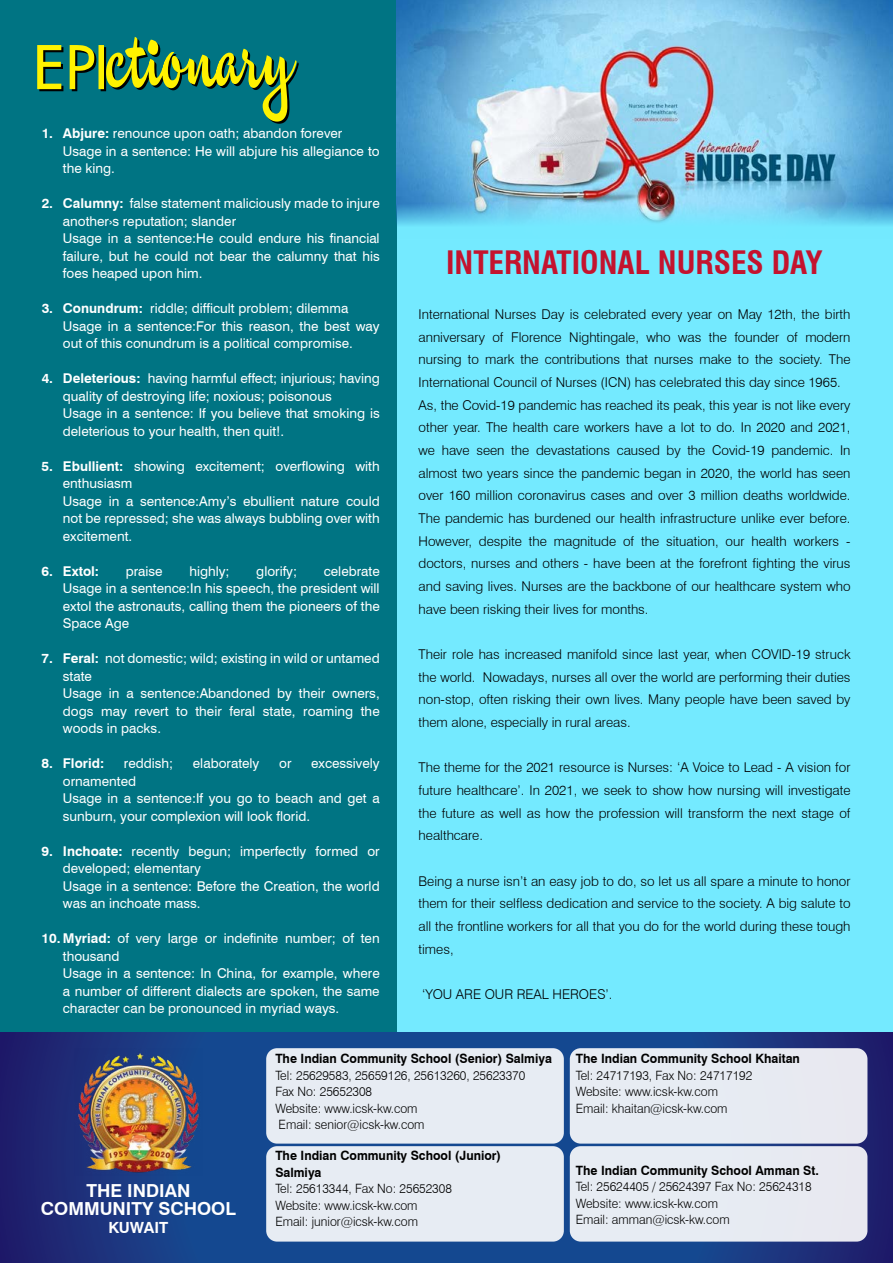
<style>
.page{position:relative;width:893px;height:1263px;background:#fff}
.page>*{position:absolute;margin:0;border:0;box-sizing:border-box;transform-origin:0 0}
.t1{font:700 condensed 31.5px "Swiss 721 BT";color:#c4132e}
.t2{font:700 18px/18px "Swiss 721 BT";color:#fff;text-align:center}
.t3{font:700 15.45px "Swiss 721 BT";color:#fff}
.t4{font:300 13.5px/22.6px "Swiss 721 BT";color:#000;text-align:justify}
.t5{font:13.5px/17.5px "Swiss 721 BT";color:#fff}
.t6{font:700 13.5px "Swiss 721 BT";color:#fff}
.t7{font:300 12.9px/16.5px "Swiss 721 BT";color:#000;scale:.96 1}
.t8{font:700 12.9px/16.5px "Swiss 721 BT";color:#000;scale:.96 1}
.s1{font-weight:700}
</style>
<div class="page">
<div style="left:397px;top:0;width:496px;height:1040px;background:#74eaff"></div>
<div style="left:0;top:0;width:397px;height:1033px;background:#007483"></div>
<svg style="left:0;top:1033px;width:893px;height:230px;background:#1b3a83"></svg>
<div style="left:266px;top:1048px;width:298px;height:95px;background:#e7ecf3;border-radius:11px"></div>
<div style="left:570px;top:1048px;width:297px;height:95px;background:#e7ecf3;border-radius:11px"></div>
<div style="left:266px;top:1146px;width:298px;height:95px;background:#e7ecf3;border-radius:11px"></div>
<div style="left:570px;top:1146px;width:297px;height:95px;background:#e7ecf3;border-radius:11px"></div>
<img style="left:74px;top:1048px;width:128px;height:128px">
<svg style="left:37px;top:37px;width:262px;height:87px"></svg>
<img style="left:397px;top:0;width:496px;height:225px">
<p class="t5" style="left:63px;top:125px;width:318px;text-indent:-21px"><span class="s1">1. Abjure:</span> renounce upon oath; abandon forever<br>Usage in a sentence: He will abjure his allegiance to the king.</p>
<p class="t5" style="left:63px;top:195px;width:318px;text-indent:-21px"><span class="s1">2. Calumny:</span> false statement maliciously made to injure another›s reputation; slander<br>Usage in a sentence:He could endure his financial failure, but he could not bear the calumny that his foes heaped upon him.</p>
<p class="t5" style="left:63px;top:300px;width:318px;text-indent:-21px"><span class="s1">3. Conundrum:</span> riddle; difficult problem; dilemma<br>Usage in a sentence:For this reason, the best way out of this conundrum is a political compromise.</p>
<p class="t5" style="left:63px;top:370px;width:318px;text-indent:-21px"><span class="s1">4. Deleterious:</span> having harmful effect; injurious; having quality of destroying life; noxious; poisonous<br>Usage in a sentence: If you believe that smoking is deleterious to your health, then quit!.</p>
<p class="t5" style="left:63px;top:457px;width:318px;text-indent:-21px"><span class="s1">5. Ebullient:</span> showing excitement; overflowing with enthusiasm<br>Usage in a sentence:Amy’s ebullient nature could not be repressed; she was always bubbling over with excitement.</p>
<p class="t6" style="left:42px;top:563px;width:59px">6. Extol:</p>
<p class="t5" style="left:126px;top:562px;width:38px">praise</p>
<p class="t5" style="left:189px;top:562px;width:42px">highly;</p>
<p class="t5" style="left:256px;top:562px;width:42px">glorify;</p>
<p class="t5" style="left:63px;top:562px;width:318px;text-align:justify;text-indent:261px">celebrate Usage in a sentence:In his speech, the president will extol the astronauts, calling them the pioneers of the Space Age</p>
<p class="t5" style="left:63px;top:650px;width:318px;text-indent:-21px"><span class="s1">7. Feral:</span> not domestic; wild; existing in wild or untamed state<br>Usage in a sentence:Abandoned by their owners, dogs may revert to their feral state, roaming the woods in packs.</p>
<p class="t6" style="left:42px;top:755px;width:64px">8. Florid:</p>
<p class="t5" style="left:124px;top:755px;width:51px">reddish;</p>
<p class="t5" style="left:193px;top:755px;width:68px">elaborately</p>
<p class="t5" style="left:279px;top:755px;width:14px">or</p>
<p class="t5" style="left:311px;top:755px;width:70px">excessively</p>
<p class="t5" style="left:63px;top:772px;width:318px">ornamented<br>Usage in a sentence:If you go to beach and get a sunburn, your complexion will look florid.</p>
<p class="t5" style="left:63px;top:842px;width:318px;text-indent:-21px"><span class="s1">9. Inchoate:</span> recently begun; imperfectly formed or developed; elementary<br>Usage in a sentence: Before the Creation, the world was an inchoate mass.</p>
<p class="t5" style="left:63px;top:929px;width:318px;text-indent:-21px"><span class="s1">10. Myriad:</span> of very large or indefinite number; of ten thousand<br>Usage in a sentence: In China, for example, where a number of different dialects are spoken, the same character can be pronounced in myriad ways.</p>
<h1 class="t1" style="left:446px;top:243px;width:378px">INTERNATIONAL NURSES DAY</h1>
<p class="t4" style="left:418px;top:303px;width:433px;text-align:left">International Nurses Day is celebrated every year on May 12th, the birth anniversary of Florence Nightingale, who was the founder of modern nursing to mark the contributions that nurses make to the society. The International Council of Nurses (ICN) has celebrated this day since 1965.<br>As, the Covid-19 pandemic has reached its peak, this year is not like every other year. The health care workers have a lot to do. In 2020 and 2021, we have seen the devastations caused by the Covid-19 pandemic. In almost two years since the pandemic began in 2020, the world has seen over 160 million coronavirus cases and over 3 million deaths worldwide.<br>The pandemic has burdened our health infrastructure unlike ever before.<br>However, despite the magnitude of the situation, our health workers - doctors, nurses and others - have been at the forefront fighting the virus and saving lives. Nurses are the backbone of our healthcare system who have been risking their lives for months.</p>
<p class="t4" style="left:418px;top:643px;width:434px">Their role has increased manifold since last year, when COVID-19 struck the world. Nowadays, nurses all over the world are performing their duties non-stop, often risking their own lives. Many people have been saved by them alone, especially in rural areas.</p>
<p class="t4" style="left:418px;top:756px;width:434px">The theme for the 2021 resource is Nurses: ‘A Voice to Lead - A vision for future healthcare’. In 2021, we seek to show how nursing will investigate the future as well as how the profession will transform the next stage of healthcare.</p>
<p class="t4" style="left:418px;top:869px;width:434px">Being a nurse isn’t an easy job to do, so let us all spare a minute to honor them for their selfless dedication and service to the society. A big salute to all the frontline workers for all that you do for the world during these tough times,</p>
<p class="t4" style="left:422px;top:983px;width:192px">‘YOU ARE OUR REAL HEROES’.</p>
<h2 class="t2" style="left:41px;top:1181px;width:196px">THE INDIAN<br>COMMUNITY SCHOOL</h2>
<p class="t3" style="left:108px;top:1218px;width:61px">KUWAIT</p>
<p class="t8" style="left:275px;top:1050px;width:290px">The Indian Community School (Senior) Salmiya</p>
<p class="t7" style="left:275px;top:1067px;width:262px">Tel: 25629583, 25659126, 25613260, 25623370<br>Fax No: 25652308<br>Website: www.icsk-kw.com<br>Email: senior@icsk-kw.com</p>
<p class="t8" style="left:275px;top:1147px;width:237px">The Indian Community School (Junior)<br>Salmiya</p>
<p class="t7" style="left:275px;top:1180px;width:185px">Tel: 25613344, Fax No: 25652308<br>Website: www.icsk-kw.com<br>Email: junior@icsk-kw.com</p>
<p class="t8" style="left:576px;top:1050px;width:235px">The Indian Community School Khaitan</p>
<p class="t7" style="left:576px;top:1067px;width:185px">Tel: 24717193, Fax No: 24717192<br>Website: www.icsk-kw.com<br>Email: khaitan@icsk-kw.com</p>
<p class="t8" style="left:576px;top:1162px;width:255px">The Indian Community School Amman St.</p>
<p class="t7" style="left:576px;top:1178px;width:247px">Tel: 25624405 / 25624397 Fax No: 25624318<br>Website: www.icsk-kw.com<br>Email: amman@icsk-kw.com</p>
</div>
